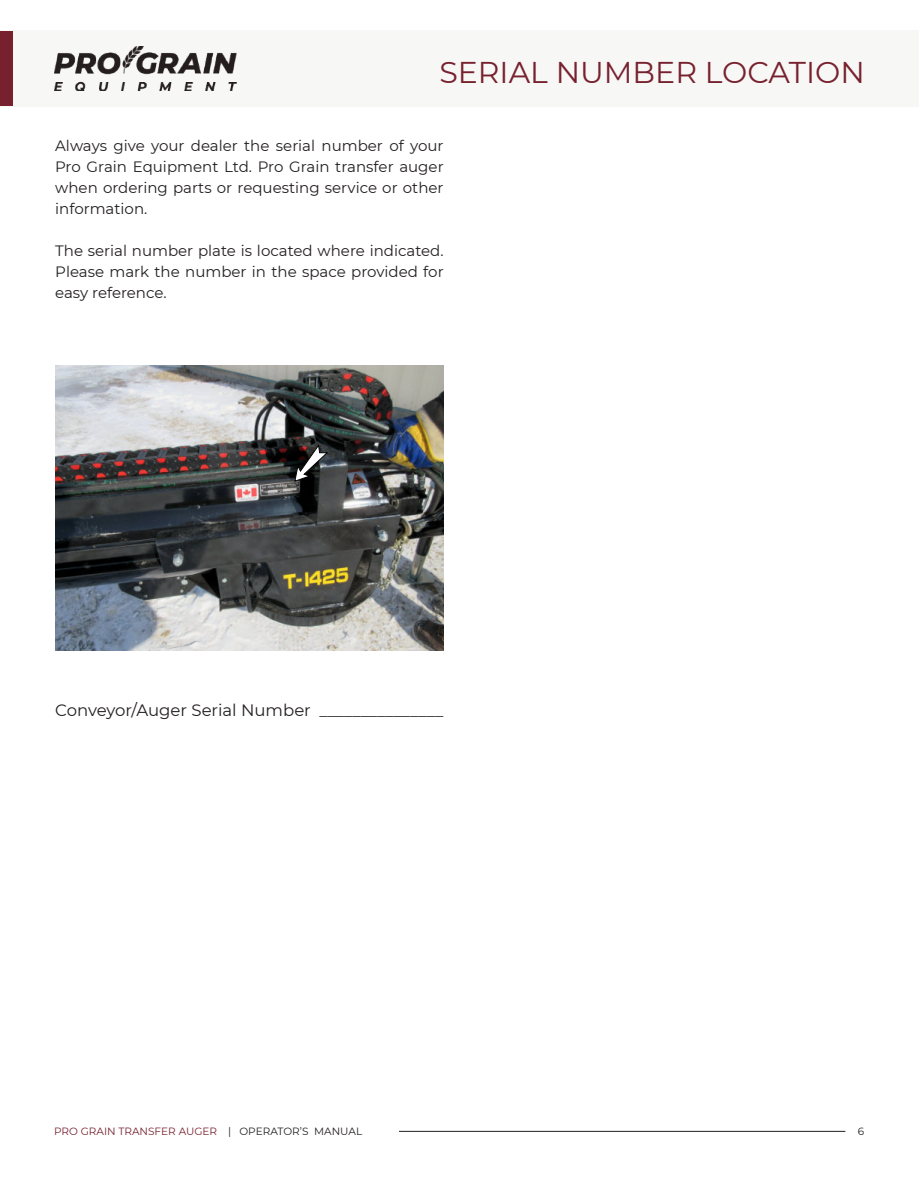
<style>
.page{position:relative;width:919px;height:1188px;background:#fff}
.page>*{position:absolute;margin:0;border:0;box-sizing:border-box;transform-origin:0 0}
.t1{font:30px "Montserrat";color:#77212f}
.t2{font:16.5px "Montserrat";color:#231f20}
.t3{font:15px/21px "Montserrat";color:#231f20;text-align:justify}
.t4{font:10.5px "Montserrat";color:#77212f}
.t5{font:10.5px "Montserrat";color:#231f20}
.s1{color:#231f20}
</style>
<div class="page">
<div style="left:0;top:30px;width:918px;height:77px;background:#f7f7f5"></div>
<hr style="left:390px;top:1131px;width:455px;height:1px;background:#231f20">
<div style="left:54px;top:1125px;width:345px;height:10px;background:#fff"></div>
<img style="left:54px;top:47px;width:183px;height:44px">
<div style="left:0;top:31px;width:13px;height:75px;background:#77212f"></div>
<img style="left:55px;top:365px;width:388px;height:285px">
<svg style="left:293px;top:443px;width:36px;height:40px"></svg>
<h1 class="t1" style="left:439px;top:54px;width:427px">SERIAL NUMBER LOCATION</h1>
<p class="t3" style="left:55px;top:135px;width:390px">Always give your dealer the serial number of your Pro Grain Equipment Ltd. Pro Grain transfer auger when ordering parts or requesting service or other information.</p>
<p class="t3" style="left:55px;top:240px;width:390px">The serial number plate is located where indicated.<br>Please mark the number in the space provided for easy reference.</p>
<p class="t2" style="left:55px;top:700px;width:389px">Conveyor/Auger Serial Number _______________</p>
<p class="t4" style="left:54px;top:1125px;width:309px">PRO GRAIN TRANSFER AUGER <span class="s1">| OPERATOR’S MANUAL</span></p>
<p class="t5" style="left:857px;top:1125px;width:8px">6</p>
</div>
